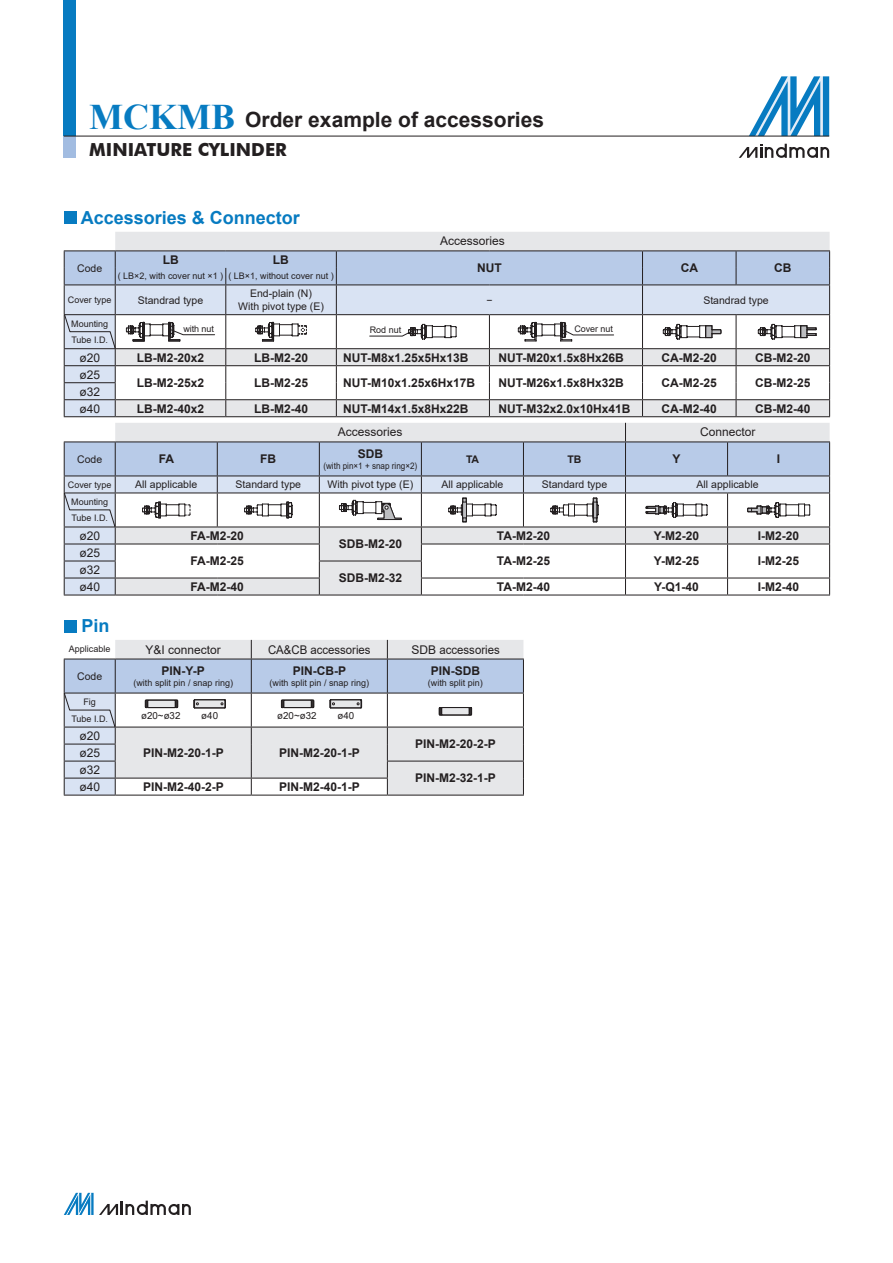
<style>
.page{position:relative;width:893px;height:1263px;background:#fff}
.page>*{position:absolute;margin:0;border:0;box-sizing:border-box;transform-origin:0 0}
.t1{font:700 21px "Arial";color:#231f20}
.t2{font:700 18px "Arial";color:#077bc1}
.t3{font:700 18px "Futura BT";color:#231f20}
.t4{font:700 12px "Arial";color:#231f20}
.t5{font:12px/17px "Arial";color:#231f20}
.t6{font:12px "Arial";color:#231f20;scale:.95 1}
.t7{font:10.5px/12.6px "Arial";color:#231f20;text-align:center}
.t8{font:700 10.5px "Arial";color:#231f20}
.t9{font:9.75px "Arial";color:#231f20}
.t10{font:9px/16.5px "Arial";color:#231f20}
.t11{font:9px "Arial";color:#231f20;scale:.9 1}
.s1{font-family:"Times New Roman";font-size:36px;color:#077bc1}
</style>
<div class="page">
<svg style="left:749px;top:76px;width:80px;height:60px"></svg>
<svg style="left:739px;top:144px;width:90px;height:14px"></svg>
<div style="left:64px;top:0;width:12px;height:136px;background:#077bc1"></div>
<div style="left:64px;top:136px;width:12px;height:21px;background:#a2bce1"></div>
<hr style="left:64px;top:136px;width:765px;height:1px;background:#231f20">
<svg style="left:64px;top:1193px;width:127px;height:22px"></svg>
<div style="left:64px;top:211px;width:13px;height:13px;background:#077bc1"></div>
<div style="left:64px;top:620px;width:13px;height:12px;background:#077bc1"></div>
<div style="left:115px;top:232px;width:715px;height:18px;background:#e6e7e9"></div>
<hr style="left:64px;top:250px;width:51px;height:1px;background:#231f20">
<hr style="left:115px;top:250px;width:111px;height:1px;background:#231f20">
<hr style="left:226px;top:250px;width:110px;height:1px;background:#231f20">
<hr style="left:336px;top:250px;width:153px;height:1px;background:#231f20">
<hr style="left:489px;top:250px;width:153px;height:1px;background:#231f20">
<hr style="left:642px;top:250px;width:94px;height:1px;background:#231f20">
<hr style="left:736px;top:250px;width:94px;height:1px;background:#231f20">
<hr style="left:64px;top:595px;width:51px;height:1px;background:#231f20">
<hr style="left:115px;top:595px;width:102px;height:1px;background:#231f20">
<hr style="left:217px;top:595px;width:102px;height:1px;background:#231f20">
<hr style="left:319px;top:595px;width:102px;height:1px;background:#231f20">
<hr style="left:421px;top:595px;width:102px;height:1px;background:#231f20">
<hr style="left:523px;top:595px;width:102px;height:1px;background:#231f20">
<hr style="left:625px;top:595px;width:103px;height:1px;background:#231f20">
<hr style="left:728px;top:595px;width:102px;height:1px;background:#231f20">
<hr style="left:64px;top:795px;width:51px;height:1px;background:#231f20">
<hr style="left:115px;top:795px;width:136px;height:1px;background:#231f20">
<hr style="left:251px;top:795px;width:136px;height:1px;background:#231f20">
<hr style="left:387px;top:795px;width:137px;height:1px;background:#231f20">
<svg style="left:64px;top:251px;width:766px;height:166px"></svg>
<svg style="left:64px;top:423px;width:766px;height:172px"></svg>
<svg style="left:64px;top:640px;width:460px;height:155px"></svg>
<h1 class="t1" style="left:89px;top:105px;width:456px"><span class="s1">MCKMB</span> Order example of accessories</h1>
<h2 class="t3" style="left:89px;top:139px;width:199px">MINIATURE CYLINDER</h2>
<h2 class="t2" style="left:81px;top:205px;width:221px">Accessories &amp; Connector</h2>
<p class="t7" style="left:77px;top:262px;width:27px">Code</p>
<p class="t4" style="left:163px;top:251px;width:17px">LB</p>
<p class="t4" style="left:273px;top:251px;width:17px">LB</p>
<p class="t10" style="left:118px;top:268px;width:217px">( LB×2, with cover nut ×1 ) ( LB×1, without cover nut )</p>
<p class="t5" style="left:440px;top:233px;width:66px">Accessories</p>
<p class="t4" style="left:477px;top:259px;width:26px">NUT</p>
<p class="t4" style="left:681px;top:259px;width:19px">CA</p>
<p class="t4" style="left:774px;top:259px;width:19px">CB</p>
<p class="t10" style="left:68px;top:292px;width:45px">Cover type</p>
<p class="t7" style="left:138px;top:293px;width:67px">Standrad type</p>
<p class="t7" style="left:238px;top:287px;width:87px">End-plain (N)<br>With pivot type (E)</p>
<p class="t7" style="left:486px;top:293px;width:8px">−</p>
<p class="t7" style="left:703px;top:293px;width:67px">Standrad type</p>
<p class="t10" style="left:71px;top:315px;width:39px">Mounting<br>Tube I.D.</p>
<p class="t10" style="left:183px;top:320px;width:32px">with nut</p>
<p class="t10" style="left:370px;top:322px;width:33px">Rod nut</p>
<p class="t10" style="left:574px;top:321px;width:40px">Cover nut</p>
<p class="t5" style="left:79px;top:349px;width:22px">ø20</p>
<p class="t4" style="left:137px;top:349px;width:69px">LB-M2-20x2</p>
<p class="t4" style="left:254px;top:349px;width:55px">LB-M2-20</p>
<p class="t4" style="left:343px;top:349px;width:127px">NUT-M8x1.25x5Hx13B</p>
<p class="t4" style="left:498px;top:349px;width:127px">NUT-M20x1.5x8Hx26B</p>
<p class="t4" style="left:662px;top:349px;width:57px">CA-M2-20</p>
<p class="t4" style="left:755px;top:349px;width:57px">CB-M2-20</p>
<p class="t5" style="left:79px;top:366px;width:22px">ø25</p>
<p class="t4" style="left:137px;top:374px;width:69px">LB-M2-25x2</p>
<p class="t4" style="left:254px;top:374px;width:55px">LB-M2-25</p>
<p class="t4" style="left:343px;top:374px;width:134px">NUT-M10x1.25x6Hx17B</p>
<p class="t4" style="left:498px;top:374px;width:127px">NUT-M26x1.5x8Hx32B</p>
<p class="t4" style="left:662px;top:374px;width:57px">CA-M2-25</p>
<p class="t4" style="left:755px;top:374px;width:57px">CB-M2-25</p>
<p class="t5" style="left:79px;top:383px;width:22px">ø32 ø40</p>
<p class="t4" style="left:137px;top:400px;width:69px">LB-M2-40x2</p>
<p class="t4" style="left:254px;top:400px;width:55px">LB-M2-40</p>
<p class="t4" style="left:343px;top:400px;width:127px">NUT-M14x1.5x8Hx22B</p>
<p class="t4" style="left:498px;top:400px;width:134px">NUT-M32x2.0x10Hx41B</p>
<p class="t4" style="left:662px;top:400px;width:57px">CA-M2-40</p>
<p class="t4" style="left:755px;top:400px;width:57px">CB-M2-40</p>
<p class="t5" style="left:338px;top:424px;width:66px">Accessories</p>
<p class="t5" style="left:700px;top:424px;width:57px">Connector</p>
<p class="t7" style="left:77px;top:453px;width:27px">Code</p>
<p class="t4" style="left:159px;top:451px;width:17px">FA</p>
<p class="t4" style="left:260px;top:451px;width:17px">FB</p>
<p class="t4" style="left:358px;top:445px;width:27px">SDB</p>
<p class="t11" style="left:323px;top:460px;width:106px">(with pin×1 + snap ring×2)</p>
<p class="t8" style="left:466px;top:452px;width:15px">TA</p>
<p class="t8" style="left:567px;top:452px;width:15px">TB</p>
<p class="t4" style="left:673px;top:451px;width:10px">Y</p>
<p class="t4" style="left:777px;top:451px;width:5px">I</p>
<p class="t10" style="left:68px;top:476px;width:45px">Cover type</p>
<p class="t7" style="left:135px;top:478px;width:63px">All applicable</p>
<p class="t7" style="left:236px;top:478px;width:67px">Standard type</p>
<p class="t7" style="left:327px;top:478px;width:87px">With pivot type (E)</p>
<p class="t7" style="left:441px;top:478px;width:63px">All applicable</p>
<p class="t7" style="left:542px;top:478px;width:67px">Standard type</p>
<p class="t7" style="left:697px;top:478px;width:63px">All applicable</p>
<p class="t10" style="left:71px;top:493px;width:39px">Mounting<br>Tube I.D.</p>
<p class="t5" style="left:79px;top:527px;width:22px">ø20</p>
<p class="t4" style="left:191px;top:527px;width:55px">FA-M2-20</p>
<p class="t4" style="left:339px;top:536px;width:65px">SDB-M2-20</p>
<p class="t4" style="left:497px;top:527px;width:55px">TA-M2-20</p>
<p class="t4" style="left:654px;top:527px;width:47px">Y-M2-20</p>
<p class="t4" style="left:758px;top:527px;width:43px">I-M2-20</p>
<p class="t5" style="left:79px;top:544px;width:22px">ø25</p>
<p class="t4" style="left:191px;top:553px;width:55px">FA-M2-25</p>
<p class="t4" style="left:497px;top:553px;width:55px">TA-M2-25</p>
<p class="t4" style="left:654px;top:553px;width:47px">Y-M2-25</p>
<p class="t4" style="left:758px;top:553px;width:43px">I-M2-25</p>
<p class="t5" style="left:79px;top:561px;width:22px">ø32</p>
<p class="t4" style="left:339px;top:570px;width:65px">SDB-M2-32</p>
<p class="t5" style="left:79px;top:578px;width:22px">ø40</p>
<p class="t4" style="left:191px;top:578px;width:55px">FA-M2-40</p>
<p class="t4" style="left:497px;top:578px;width:55px">TA-M2-40</p>
<p class="t4" style="left:654px;top:578px;width:46px">Y-Q1-40</p>
<p class="t4" style="left:758px;top:578px;width:43px">I-M2-40</p>
<h2 class="t2" style="left:82px;top:613px;width:30px">Pin</h2>
<p class="t10" style="left:69px;top:641px;width:43px">Applicable</p>
<p class="t5" style="left:145px;top:641px;width:77px">Y&amp;I connector</p>
<p class="t6" style="left:268px;top:641px;width:110px">CA&amp;CB accessories</p>
<p class="t5" style="left:411px;top:641px;width:90px">SDB accessories</p>
<p class="t7" style="left:77px;top:670px;width:27px">Code</p>
<p class="t4" style="left:293px;top:662px;width:55px">PIN-CB-P</p>
<p class="t10" style="left:270px;top:675px;width:101px">(with split pin / snap ring)</p>
<p class="t4" style="left:431px;top:662px;width:51px">PIN-SDB</p>
<p class="t10" style="left:428px;top:675px;width:57px">(with split pin)</p>
<p class="t4" style="left:162px;top:662px;width:45px">PIN-Y-P</p>
<p class="t10" style="left:133px;top:675px;width:101px">(with split pin / snap ring)</p>
<p class="t10" style="left:71px;top:693px;width:38px;text-align:center">Fig<br>Tube I.D.</p>
<p class="t5" style="left:79px;top:727px;width:22px">ø20</p>
<p class="t5" style="left:79px;top:744px;width:22px">ø25 ø32</p>
<p class="t9" style="left:141px;top:709px;width:41px">ø20~ø32</p>
<p class="t9" style="left:201px;top:709px;width:18px">ø40</p>
<p class="t9" style="left:277px;top:709px;width:41px">ø20~ø32</p>
<p class="t9" style="left:337px;top:709px;width:18px">ø40</p>
<p class="t4" style="left:143px;top:744px;width:82px">PIN-M2-20-1-P</p>
<p class="t4" style="left:279px;top:744px;width:82px">PIN-M2-20-1-P</p>
<p class="t5" style="left:79px;top:778px;width:22px">ø40</p>
<p class="t4" style="left:143px;top:778px;width:82px">PIN-M2-40-2-P</p>
<p class="t4" style="left:279px;top:778px;width:82px">PIN-M2-40-1-P</p>
<p class="t4" style="left:415px;top:736px;width:82px">PIN-M2-20-2-P</p>
<p class="t4" style="left:415px;top:770px;width:82px">PIN-M2-32-1-P</p>
</div>
